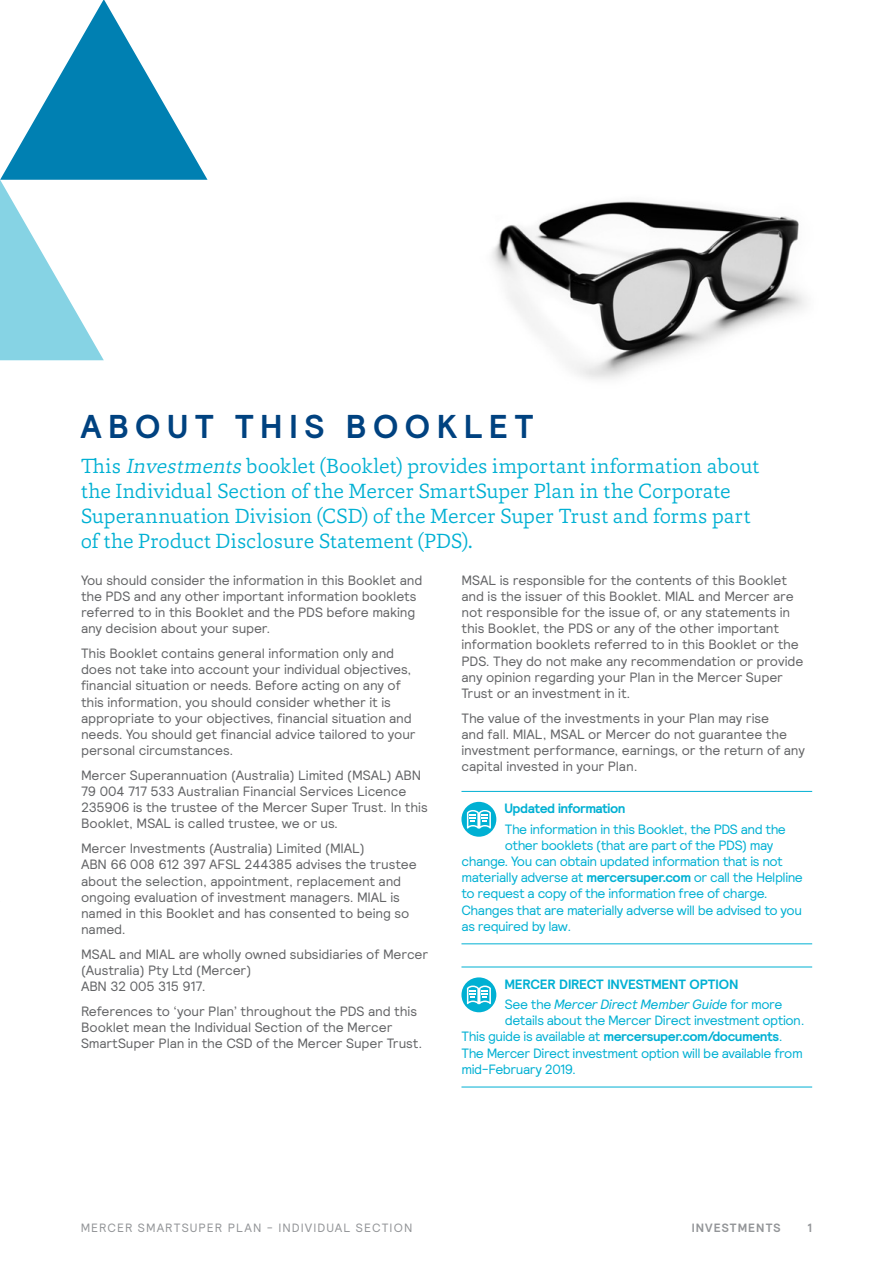
<style>
.page{position:relative;width:893px;height:1263px;background:#fff}
.page>*{position:absolute;margin:0;border:0;box-sizing:border-box;transform-origin:0 0}
.t1{font:700 33px "Relative";letter-spacing:.2em;color:#004280}
.t2{font:300 21px/25.2px "Capita";letter-spacing:-.005em;color:#00b0d3}
.t3{font:13.5px/16.2px "Relative";letter-spacing:-.01em;color:#636466}
.t4{font:13.5px/16.2px "Relative";letter-spacing:-.035em;color:#00b0d3}
.t5{font:700 13.5px/20.4px "Relative";letter-spacing:-.02em;color:#00b0d3}
.t6{font:12px "Relative";letter-spacing:.09em;color:#939598}
.t7{font:700 12px "Relative";letter-spacing:.09em;color:#939598}
.s1{font-style:italic}
.s2{font-weight:700}
.s3{font-weight:400}
.s4{font-weight:400;font-style:italic}
</style>
<div class="page">
<svg style="left:0;top:0;width:207px;height:360px"></svg>
<img style="left:492px;top:201px;width:314px;height:179px">
<hr style="left:461px;top:791px;width:351px;height:1px;background:#00b0d3">
<hr style="left:461px;top:943px;width:351px;height:1px;background:#00b0d3">
<hr style="left:461px;top:966px;width:351px;height:1px;background:#00b0d3">
<hr style="left:461px;top:1087px;width:351px;height:1px;background:#00b0d3">
<div style="left:461px;top:802px;width:35px;height:35px;background:#00b0d3;border-radius:50%"></div>
<svg style="left:467px;top:810px;width:24px;height:19px"></svg>
<div style="left:461px;top:977px;width:35px;height:35px;background:#00b0d3;border-radius:50%"></div>
<svg style="left:467px;top:985px;width:24px;height:19px"></svg>
<h1 class="t1" style="left:81px;top:405px;width:454px">ABOUT THIS BOOKLET</h1>
<p class="t2" style="left:81px;top:453px;width:680px">This <span class="s1">Investments</span> booklet (Booklet) provides important information about the Individual Section of the Mercer SmartSuper Plan in the Corporate Superannuation Division (CSD) of the Mercer Super Trust and forms part of the Product Disclosure Statement (PDS).</p>
<p class="t3" style="left:81px;top:571px;width:343px">You should consider the information in this Booklet and the PDS and any other important information booklets referred to in this Booklet and the PDS before making any decision about your super.</p>
<p class="t3" style="left:81px;top:645px;width:336px">This Booklet contains general information only and does not take into account your individual objectives, financial situation or needs. Before acting on any of this information, you should consider whether it is appropriate to your objectives, financial situation and needs. You should get financial advice tailored to your personal circumstances.</p>
<p class="t3" style="left:81px;top:766px;width:348px">Mercer Superannuation (Australia) Limited (MSAL) ABN 79 004 717 533 Australian Financial Services Licence 235906 is the trustee of the Mercer Super Trust. In this Booklet, MSAL is called trustee, we or us.</p>
<p class="t3" style="left:81px;top:840px;width:337px">Mercer Investments (Australia) Limited (MIAL)<br>ABN 66 008 612 397 AFSL 244385 advises the trustee about the selection, appointment, replacement and ongoing evaluation of investment managers. MIAL is named in this Booklet and has consented to being so named.</p>
<p class="t3" style="left:81px;top:945px;width:349px">MSAL and MIAL are wholly owned subsidiaries of Mercer (Australia) Pty Ltd (Mercer)<br>ABN 32 005 315 917.</p>
<p class="t3" style="left:81px;top:1003px;width:343px">References to ‘your Plan’ throughout the PDS and this<br>Booklet mean the Individual Section of the Mercer<br>SmartSuper Plan in the CSD of the Mercer Super Trust.</p>
<p class="t3" style="left:461px;top:571px;width:343px">MSAL is responsible for the contents of this Booklet and is the issuer of this Booklet. MIAL and Mercer are not responsible for the issue of, or any statements in this Booklet, the PDS or any of the other important information booklets referred to in this Booklet or the PDS. They do not make any recommendation or provide any opinion regarding your Plan in the Mercer Super Trust or an investment in it.</p>
<p class="t3" style="left:461px;top:709px;width:345px">The value of the investments in your Plan may rise<br>and fall. MIAL, MSAL or Mercer do not guarantee the investment performance, earnings, or the return of any capital invested in your Plan.</p>
<p class="t5" style="left:504px;top:798px;width:123px">Updated information</p>
<p class="t4" style="left:505px;top:820px;width:283px">The information in this Booklet, the PDS and the</p>
<p class="t4" style="left:505px;top:836px;width:270px">other booklets (that are part of the PDS) may</p>
<p class="t4" style="left:461px;top:852px;width:323px">change. You can obtain updated information that is not</p>
<p class="t4" style="left:461px;top:869px;width:343px">materially adverse at <span class="s2">mercersuper.com</span> or call the Helpline</p>
<p class="t4" style="left:461px;top:885px;width:308px">to request a copy of the information free of charge.</p>
<p class="t4" style="left:461px;top:901px;width:342px">Changes that are materially adverse will be advised to you</p>
<p class="t4" style="left:461px;top:917px;width:112px">as required by law.</p>
<p class="t5" style="left:504px;top:973px;width:280px">MERCER DIRECT INVESTMENT OPTION<br><span class="s3">See the</span> <span class="s4">Mercer Direct Member Guide</span> <span class="s3">for more</span></p>
<p class="t4" style="left:461px;top:1012px;width:345px;text-indent:43px">details about the Mercer Direct investment option.<br>This guide is available at <span class="s2">mercersuper.com/documents</span>.<br>The Mercer Direct investment option will be available from mid-February 2019.</p>
<p class="t6" style="left:81px;top:1220px;width:333px">MERCER SMARTSUPER PLAN - INDIVIDUAL SECTION</p>
<p class="t7" style="left:692px;top:1220px;width:90px">INVESTMENTS</p>
<p class="t7" style="left:807px;top:1220px;width:6px">1</p>
</div>
